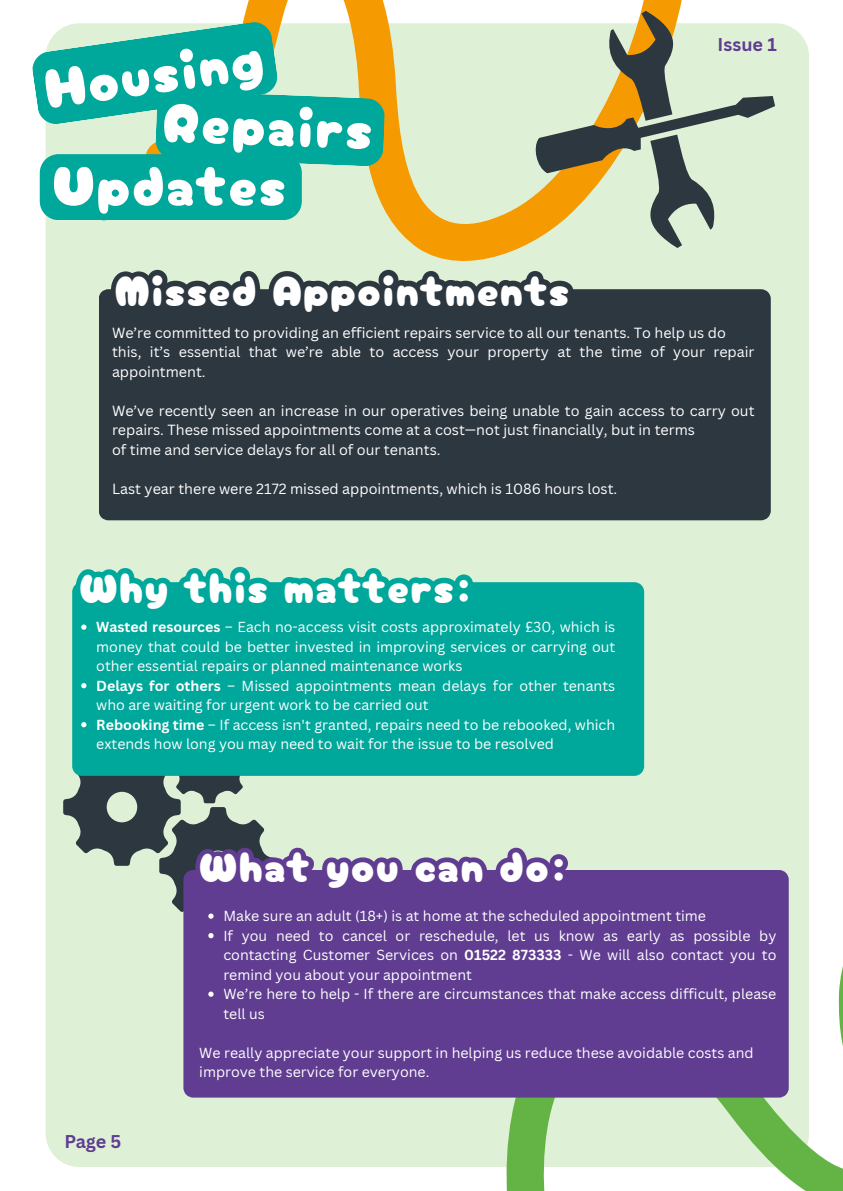
<style>
.page{position:relative;width:843px;height:1191px;background:#fff}
.page>*{position:absolute;margin:0;border:0;box-sizing:border-box;transform-origin:0 0}
.t1{font:55.5px "Cherry Bomb One";letter-spacing:.04em;color:#fff}
.t2{font:42.1px "Cherry Bomb One";letter-spacing:.04em;color:#fff}
.t3{font:700 18px "Canva Sans";color:#603d91}
.t4{font:14.3px/19.5px "Canva Sans";color:#fff}
.t5{font:14.2px/19.5px "Canva Sans";color:#fff}
.s1{font-weight:700}
</style>
<div class="page">
<div style="left:46px;top:23px;width:763px;height:1143px;background:#def1d6"></div>
<svg style="left:243px;top:0;width:282px;height:261px"></svg>
<svg style="left:32px;top:22px;width:353px;height:144px"></svg>
<div style="left:40px;top:154px;width:262px;height:66px;background:#00a79b"></div>
<div style="left:99px;top:289px;width:671px;height:231px;background:#2d3740"></div>
<svg style="left:63px;top:775px;width:214px;height:137px"></svg>
<svg style="left:525px;top:0;width:266px;height:248px"></svg>
<svg style="left:496px;top:887px;width:346px;height:303px"></svg>
<div style="left:72px;top:582px;width:572px;height:193px;background:#00a79b"></div>
<svg style="left:81px;top:624px;width:5px;height:5px"></svg>
<svg style="left:81px;top:683px;width:5px;height:5px"></svg>
<svg style="left:81px;top:722px;width:5px;height:5px"></svg>
<div style="left:183px;top:869px;width:605px;height:228px;background:#603d91"></div>
<svg style="left:208px;top:913px;width:5px;height:5px"></svg>
<svg style="left:208px;top:933px;width:5px;height:5px"></svg>
<svg style="left:208px;top:991px;width:5px;height:5px"></svg>
<h1 class="t1" style="left:39px;top:45px;width:221px;rotate:-8deg">Housing</h1>
<h1 class="t1" style="left:164px;top:78px;width:211px;rotate:2deg">Repairs</h1>
<h1 class="t1" style="left:53px;top:141px;width:234px">Updates</h1>
<p class="t3" style="left:717px;top:32px;width:61px">Issue 1</p>
<h2 class="t2" style="left:115px;top:257px;width:456px">Missed Appointments</h2>
<p class="t4" style="left:112px;top:322px;width:643px">We’re committed to providing an efficient repairs service to all our tenants. To help us do this, it’s essential that we’re able to access your property at the time of your repair appointment.</p>
<p class="t4" style="left:112px;top:400px;width:643px">We’ve recently seen an increase in our operatives being unable to gain access to carry out repairs. These missed appointments come at a cost—not just financially, but in terms<br>of time and service delays for all of our tenants.</p>
<p class="t4" style="left:112px;top:478px;width:506px">Last year there were 2172 missed appointments, which is 1086 hours lost.</p>
<h2 class="t2" style="left:80px;top:553px;width:394px">Why this matters:</h2>
<p class="t5" style="left:96px;top:616px;width:520px"><span class="s1">Wasted resources</span> – Each no-access visit costs approximately £30, which is money that could be better invested in improving services or carrying out other essential repairs or planned maintenance works<br><span class="s1">Delays for others</span> – Missed appointments mean delays for other tenants who are waiting for urgent work to be carried out<br><span class="s1">Rebooking time</span> – If access isn't granted, repairs need to be rebooked, which extends how long you may need to wait for the issue to be resolved</p>
<p class="t3" style="left:64px;top:1128px;width:58px">Page 5</p>
<h2 class="t2" style="left:199px;top:833px;width:369px">What you can do:</h2>
<p class="t5" style="left:223px;top:905px;width:554px">Make sure an adult (18+) is at home at the scheduled appointment time<br>If you need to cancel or reschedule, let us know as early as possible by contacting Customer Services on <span class="s1">01522 873333</span> - We will also contact you to remind you about your appointment<br>We’re here to help - If there are circumstances that make access difficult, please tell us</p>
<p class="t5" style="left:199px;top:1042px;width:555px">We really appreciate your support in helping us reduce these avoidable costs and improve the service for everyone.</p>
</div>
